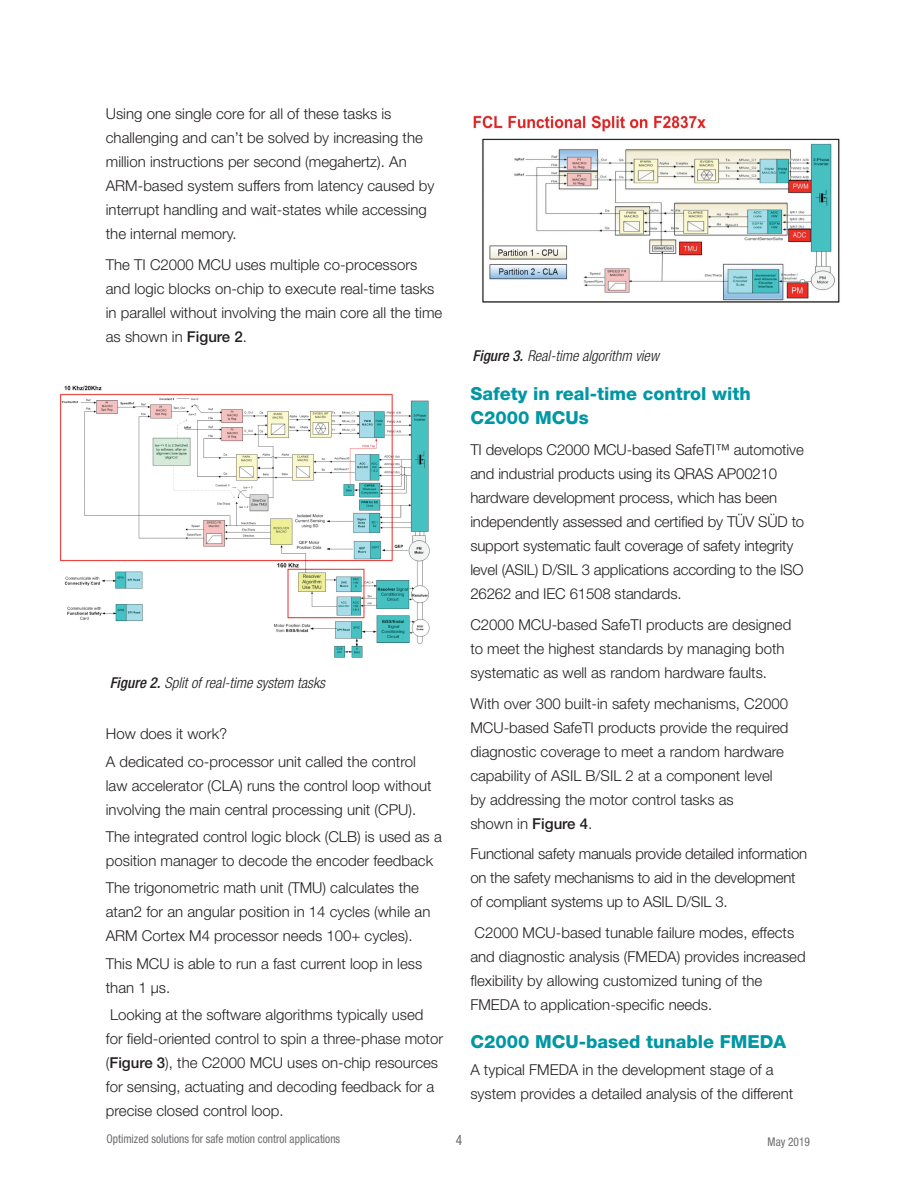
<style>
.page{position:relative;width:918px;height:1188px;background:#fff}
.page>*{position:absolute;margin:0;border:0;box-sizing:border-box;transform-origin:0 0}
.t1{font:800 18px/24px "Helvetica Neue LT Std";color:#0097a4}
.t2{font:300 15px/24px "Helvetica Neue LT Std";color:#231f20}
.t3{font:italic 300 condensed 15px "Helvetica Neue LT Std";color:#231f20}
.t4{font:condensed 14.25px "Helvetica Neue LT Std";color:#6c6d70;scale:.95 1}
.t5{font:condensed 12px "Helvetica Neue LT Std";color:#6c6d70;scale:.95 1}
.s1{font-weight:500}
</style>
<div class="page">
<img style="left:59px;top:385px;width:371px;height:273px">
<img style="left:473px;top:115px;width:367px;height:188px">
<p class="t2" style="left:106px;top:101px;width:330px">Using one single core for all of these tasks is challenging and can’t be solved by increasing the million instructions per second (megahertz). An ARM-based system suffers from latency caused by interrupt handling and wait-states while accessing the internal memory.</p>
<p class="t2" style="left:106px;top:252px;width:338px">The TI C2000 MCU uses multiple co-processors and logic blocks on-chip to execute real-time tasks in parallel without involving the main core all the time as shown in <span class="s1">Figure 2</span>.</p>
<p class="t3" style="left:110px;top:674px;width:217px"><span class="s1">Figure 2.</span> Split of real-time system tasks</p>
<p class="t2" style="left:106px;top:720px;width:312px;line-height:27.5px">How does it work?<br>A dedicated co-processor unit called the control</p>
<p class="t2" style="left:106px;top:773px;width:327px">law accelerator (CLA) runs the control loop without involving the main central processing unit (CPU).</p>
<p class="t2" style="left:106px;top:824px;width:337px">The integrated control logic block (CLB) is used as a position manager to decode the encoder feedback</p>
<p class="t2" style="left:106px;top:876px;width:326px">The trigonometric math unit (TMU) calculates the atan2 for an angular position in 14 cycles (while an<br>ARM Cortex M4 processor needs 100+ cycles).</p>
<p class="t2" style="left:106px;top:951px;width:318px">This MCU is able to run a fast current loop in less than 1 µs.</p>
<p class="t2" style="left:106px;top:1003px;width:339px">Looking at the software algorithms typically used<br>for field-oriented control to spin a three-phase motor (<span class="s1">Figure 3</span>), the C2000 MCU uses on-chip resources for sensing, actuating and decoding feedback for a precise closed control loop.</p>
<p class="t3" style="left:472px;top:347px;width:188px"><span class="s1">Figure 3.</span> Real-time algorithm view</p>
<p class="t1" style="left:470px;top:381px;width:282px">Safety in real-time control with<br>C2000 MCUs</p>
<p class="t2" style="left:470px;top:437px;width:335px">TI develops C2000 MCU-based SafeTI™ automotive and industrial products using its QRAS AP00210 hardware development process, which has been independently assessed and certified by TÜV SÜD to support systematic fault coverage of safety integrity level (ASIL) D/SIL 3 applications according to the ISO 26262 and IEC 61508 standards.</p>
<p class="t2" style="left:470px;top:612px;width:322px">C2000 MCU-based SafeTI products are designed to meet the highest standards by managing both systematic as well as random hardware faults.</p>
<p class="t2" style="left:470px;top:691px;width:320px">With over 300 built-in safety mechanisms, C2000<br>MCU-based SafeTI products provide the required diagnostic coverage to meet a random hardware capability of ASIL B/SIL 2 at a component level by addressing the motor control tasks as<br>shown in <span class="s1">Figure 4</span>.</p>
<p class="t2" style="left:470px;top:842px;width:339px">Functional safety manuals provide detailed information on the safety mechanisms to aid in the development of compliant systems up to ASIL D/SIL 3.</p>
<p class="t2" style="left:470px;top:921px;width:337px">C2000 MCU-based tunable failure modes, effects and diagnostic analysis (FMEDA) provides increased flexibility by allowing customized tuning of the FMEDA to application-specific needs.</p>
<p class="t1" style="left:470px;top:1029px;width:317px">C2000 MCU-based tunable FMEDA</p>
<p class="t2" style="left:470px;top:1058px;width:324px">A typical FMEDA in the development stage of a system provides a detailed analysis of the different</p>
<p class="t5" style="left:106px;top:1132px;width:248px">Optimized solutions for safe motion control applications</p>
<p class="t4" style="left:456px;top:1132px;width:8px">4</p>
<p class="t5" style="left:768px;top:1135px;width:46px">May 2019</p>
</div>
